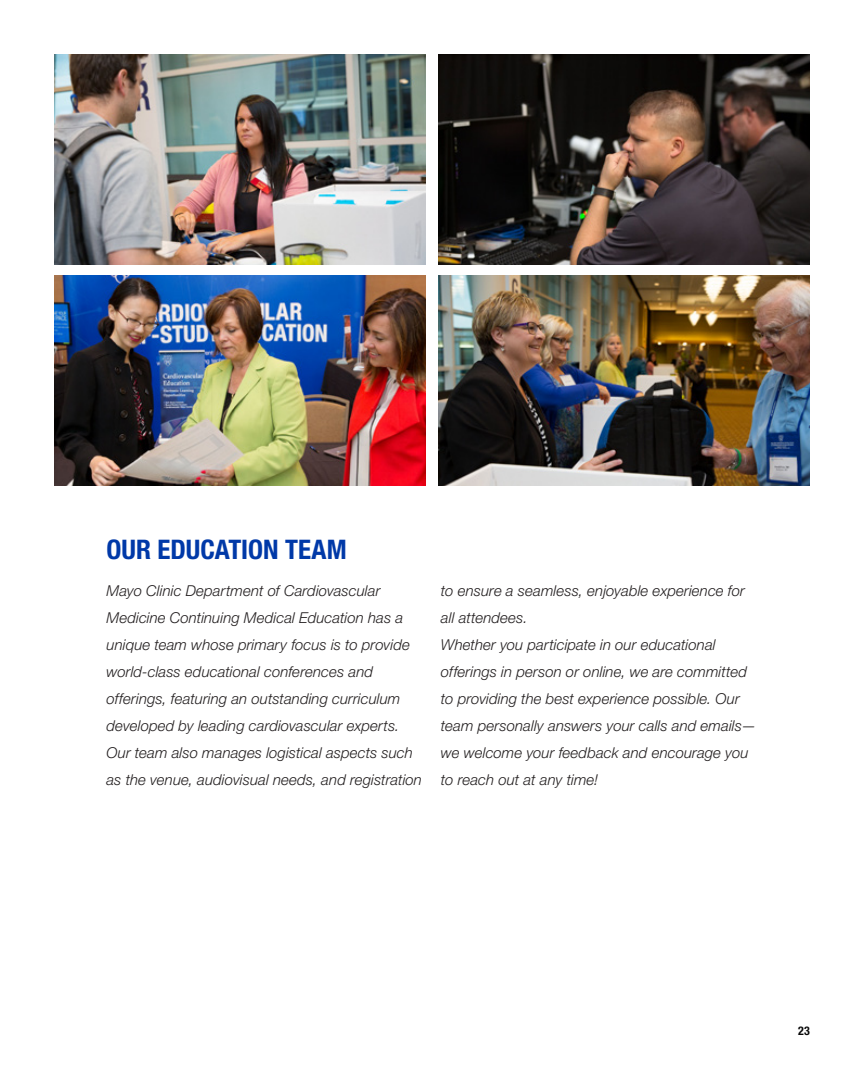
<style>
.page{position:relative;width:864px;height:1080px;background:#fff}
.page>*{position:absolute;margin:0;border:0;box-sizing:border-box;transform-origin:0 0}
.t1{font:700 condensed 27px "Helvetica Neue LT Std";color:#0039a8}
.t2{font:italic 300 15px/27px "Helvetica Neue LT Std";letter-spacing:.005em;color:#231f20}
.t3{font:700 condensed 12px "Helvetica Neue LT Std";color:#080808}
</style>
<div class="page">
<img style="left:54px;top:54px;width:372px;height:211px">
<img style="left:54px;top:275px;width:372px;height:211px">
<img style="left:438px;top:275px;width:372px;height:211px">
<img style="left:438px;top:54px;width:372px;height:211px">
<h1 class="t1" style="left:107px;top:533px;width:242px">OUR EDUCATION TEAM</h1>
<p class="t2" style="left:107px;top:577px;width:317px">Mayo Clinic Department of Cardiovascular Medicine Continuing Medical Education has a unique team whose primary focus is to provide world-class educational conferences and offerings, featuring an outstanding curriculum developed by leading cardiovascular experts.<br>Our team also manages logistical aspects such as the venue, audiovisual needs, and registration</p>
<p class="t2" style="left:441px;top:577px;width:317px">to ensure a seamless, enjoyable experience for all attendees.<br>Whether you participate in our educational offerings in person or online, we are committed to providing the best experience possible. Our team personally answers your calls and emails— we welcome your feedback and encourage you to reach out at any time!</p>
<p class="t3" style="left:798px;top:1023px;width:13px">23</p>
</div>
